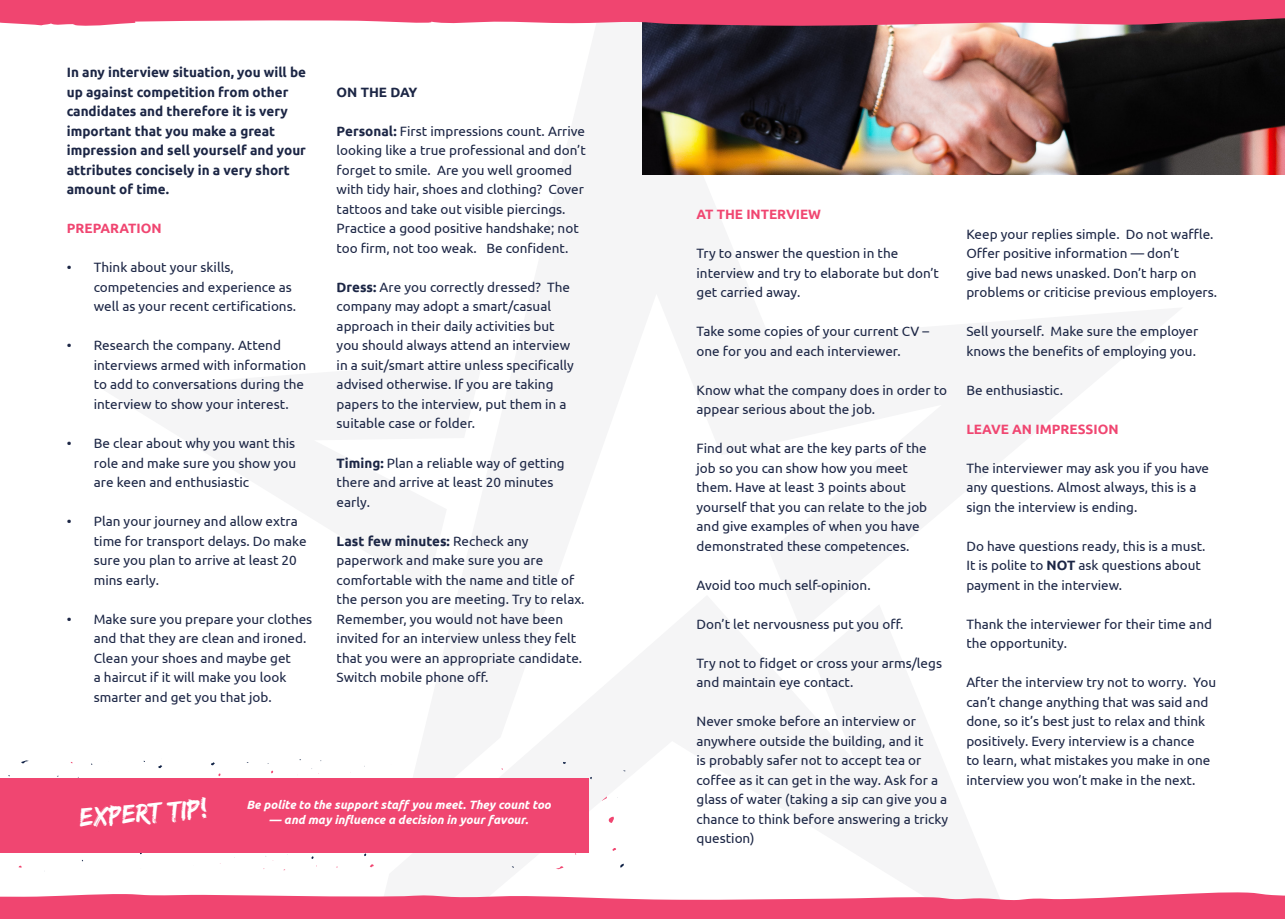
<style>
.page{position:relative;width:1285px;height:919px;background:#fff}
.page>*{position:absolute;margin:0;border:0;box-sizing:border-box;transform-origin:0 0}
.t1{font:27px "Edo SZ";color:#fff}
.t2{font:13.5px/19.5px "Ubuntu";color:#1c2645}
.t3{font:700 13.5px/19.5px "Ubuntu";color:#1c2645}
.t4{font:700 13.5px "Ubuntu";color:#f04671}
.t5{font:italic 700 12px "Ubuntu";color:#fff}
.s1{font-weight:700}
</style>
<div class="page">
<svg style="left:369px;top:864px;width:5px;height:3px"></svg>
<img style="left:642px;top:27px;width:642px;height:147px">
<svg style="left:21px;top:760px;width:8px;height:3px"></svg>
<svg style="left:0;top:892px;width:1284px;height:26px"></svg>
<div style="left:0;top:777px;width:588px;height:75px;background:#f04671"></div>
<svg style="left:0;top:0;width:1284px;height:27px;background:#e9587c"></svg>
<p class="t3" style="left:67px;top:62px;width:241px">In any interview situation, you will be up against competition from other candidates and therefore it is very important that you make a great impression and sell yourself and your attributes concisely in a very short amount of time.</p>
<p class="t4" style="left:67px;top:220px;width:96px">PREPARATION</p>
<p class="t2" style="left:94px;top:257px;width:204px;text-indent:-27px">• Think about your skills, competencies and experience as well as your recent certifications.</p>
<p class="t2" style="left:94px;top:335px;width:214px;text-indent:-27px">• Research the company. Attend interviews armed with information to add to conversations during the interview to show your interest.</p>
<p class="t2" style="left:94px;top:433px;width:204px;text-align:justify;text-indent:-27px">• Be clear about why you want this role and make sure you show you are keen and enthusiastic</p>
<p class="t2" style="left:94px;top:511px;width:214px;text-indent:-27px">• Plan your journey and allow extra time for transport delays. Do make sure you plan to arrive at least 20 mins early.</p>
<p class="t2" style="left:94px;top:608px;width:220px;text-indent:-27px">• Make sure you prepare your clothes and that they are clean and ironed.<br>Clean your shoes and maybe get<br>a haircut if it will make you look smarter and get you that job.</p>
<p class="t3" style="left:336px;top:82px;width:82px">ON THE DAY</p>
<p class="t2" style="left:336px;top:121px;width:251px"><span class="s1">Personal:</span> First impressions count. Arrive looking like a true professional and don’t forget to smile. Are you well groomed with tidy hair, shoes and clothing? Cover tattoos and take out visible piercings.<br>Practice a good positive handshake; not too firm, not too weak. Be confident.</p>
<p class="t2" style="left:336px;top:277px;width:239px"><span class="s1">Dress:</span> Are you correctly dressed? The company may adopt a smart/casual approach in their daily activities but you should always attend an interview in a suit/smart attire unless specifically advised otherwise. If you are taking papers to the interview, put them in a suitable case or folder.</p>
<p class="t2" style="left:336px;top:452px;width:229px"><span class="s1">Timing:</span> Plan a reliable way of getting there and arrive at least 20 minutes early.</p>
<p class="t2" style="left:336px;top:530px;width:249px"><span class="s1">Last few minutes:</span> Recheck any paperwork and make sure you are comfortable with the name and title of the person you are meeting. Try to relax.<br>Remember, you would not have been invited for an interview unless they felt that you were an appropriate candidate.<br>Switch mobile phone off.</p>
<p class="t1" style="left:78px;top:801px;width:130px;rotate:-4deg">EXPERT TIP!</p>
<p class="t5" style="left:246px;top:797px;width:306px">Be polite to the support staff you meet. They count too</p>
<p class="t5" style="left:269px;top:812px;width:261px">— and may influence a decision in your favour.</p>
<p class="t4" style="left:696px;top:206px;width:126px">AT THE INTERVIEW</p>
<p class="t2" style="left:696px;top:243px;width:244px">Try to answer the question in the interview and try to elaborate but don’t get carried away.</p>
<p class="t2" style="left:696px;top:321px;width:234px">Take some copies of your current CV – one for you and each interviewer.</p>
<p class="t2" style="left:696px;top:379px;width:252px">Know what the company does in order to appear serious about the job.</p>
<p class="t2" style="left:696px;top:438px;width:232px">Find out what are the key parts of the job so you can show how you meet them. Have at least 3 points about yourself that you can relate to the job and give examples of when you have demonstrated these competences.</p>
<p class="t2" style="left:696px;top:574px;width:176px">Avoid too much self-opinion.</p>
<p class="t2" style="left:696px;top:613px;width:208px">Don’t let nervousness put you off.</p>
<p class="t2" style="left:696px;top:652px;width:247px">Try not to fidget or cross your arms/legs and maintain eye contact.</p>
<p class="t2" style="left:696px;top:711px;width:253px">Never smoke before an interview or anywhere outside the building, and it<br>is probably safer not to accept tea or coffee as it can get in the way. Ask for a glass of water (taking a sip can give you a chance to think before answering a tricky question)</p>
<p class="t2" style="left:966px;top:223px;width:252px">Keep your replies simple. Do not waffle.<br>Offer positive information — don’t<br>give bad news unasked. Don’t harp on problems or criticise previous employers.</p>
<p class="t2" style="left:966px;top:321px;width:233px">Sell yourself. Make sure the employer knows the benefits of employing you.</p>
<p class="t2" style="left:966px;top:379px;width:98px">Be enthusiastic.</p>
<p class="t4" style="left:966px;top:420px;width:154px">LEAVE AN IMPRESSION</p>
<p class="t2" style="left:966px;top:457px;width:244px">The interviewer may ask you if you have any questions. Almost always, this is a sign the interview is ending.</p>
<p class="t2" style="left:966px;top:535px;width:241px">Do have questions ready, this is a must.<br>It is polite to <span class="s1">NOT</span> ask questions about payment in the interview.</p>
<p class="t2" style="left:966px;top:613px;width:247px">Thank the interviewer for their time and the opportunity.</p>
<p class="t2" style="left:966px;top:672px;width:251px">After the interview try not to worry. You can’t change anything that was said and done, so it’s best just to relax and think positively. Every interview is a chance<br>to learn, what mistakes you make in one interview you won’t make in the next.</p>
</div>
